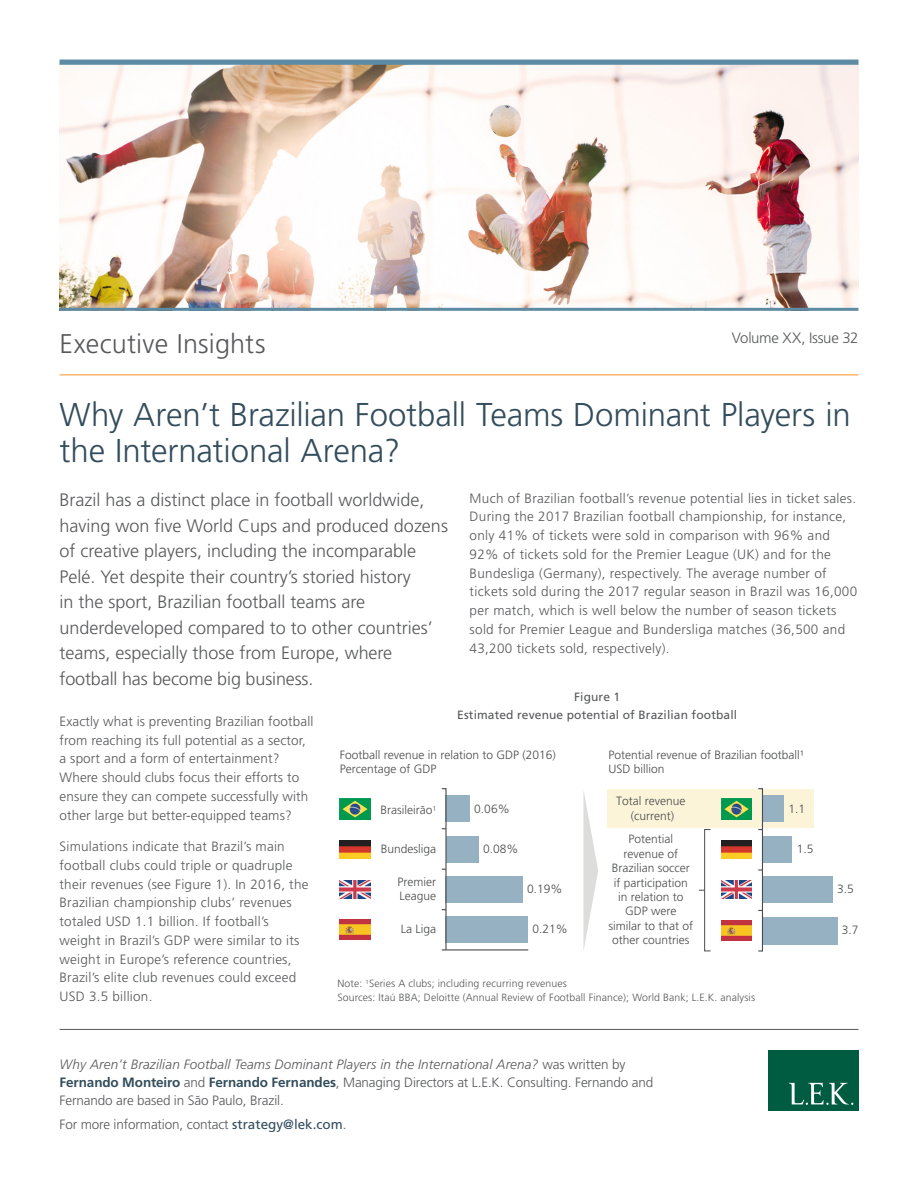
<style>
.page{position:relative;width:918px;height:1188px;background:#fff}
.page>*{position:absolute;margin:0;border:0;box-sizing:border-box;transform-origin:0 0}
.Brochure_Title{font:300 33px/36px "Frutiger";letter-spacing:-.005em;color:#334d5c}
.Exec_Insight_Head{font:300 27px "Frutiger";letter-spacing:.005em;color:#57585a}
.Intro_Para{font:300 18px/25.5px "Frutiger";color:#57585a}
.t1{font:300 15px "Frutiger";letter-spacing:-.02em;color:#57585a}
.Body_Copy{font:300 13.5px/18.8px "Frutiger";letter-spacing:.02em;color:#57585a}
.Info_line{font:300 13.5px/18px "Frutiger";letter-spacing:-.01em;color:#57585a}
.t2{font:300 12px/14.4px "Frutiger";color:#4b4c4d}
.Chart_title{font:12px "Frutiger";letter-spacing:.01em;color:#57585a}
.Chart_copy{font:300 10.5px/13.5px "Frutiger";letter-spacing:.01em;color:#57585a}
.s1{font-style:italic}
.s2{font-weight:700;color:#334d5c}
.s3{font-weight:400;color:#334d5c}
</style>
<div class="page">
<img style="left:60px;top:65px;width:798px;height:243px">
<hr style="left:60px;top:375px;width:798px;height:1px;background:#f79328">
<div style="left:60px;top:60px;width:798px;height:5px;background:#5d8ba4"></div>
<hr style="left:60px;top:308px;width:798px;height:3px;background:#5d8ba4">
<hr style="left:60px;top:1029px;width:798px;height:1px;background:#57585a">
<div style="left:768px;top:1050px;width:91px;height:61px;background:#005c41"></div>
<svg style="left:789px;top:1083px;width:65px;height:22px"></svg>
<div style="left:608px;top:789px;width:206px;height:39px;background:#fbf4d9"></div>
<div style="left:762px;top:917px;width:75px;height:28px;background:#95b1c2"></div>
<div style="left:762px;top:876px;width:71px;height:27px;background:#95b1c2"></div>
<div style="left:762px;top:836px;width:30px;height:27px;background:#95b1c2"></div>
<div style="left:762px;top:795px;width:22px;height:27px;background:#95b1c2"></div>
<div style="left:758px;top:788px;width:5px;height:164px;border:1px solid #4b4c4d"></div>
<div style="left:446px;top:916px;width:82px;height:27px;background:#95b1c2"></div>
<div style="left:446px;top:876px;width:77px;height:27px;background:#95b1c2"></div>
<div style="left:446px;top:836px;width:33px;height:27px;background:#95b1c2"></div>
<div style="left:446px;top:795px;width:24px;height:27px;background:#95b1c2"></div>
<hr style="left:446px;top:949px;width:82px;height:1px;background:#4b4c4d">
<svg style="left:441px;top:788px;width:6px;height:163px"></svg>
<svg style="left:583px;top:791px;width:15px;height:159px"></svg>
<div style="left:704px;top:829px;width:7px;height:122px;border:1px solid #4b4c4d"></div>
<img style="left:340px;top:799px;width:30px;height:20px">
<img style="left:340px;top:840px;width:30px;height:18px">
<img style="left:340px;top:919px;width:30px;height:21px">
<img style="left:340px;top:880px;width:30px;height:19px">
<img style="left:721px;top:799px;width:31px;height:20px">
<img style="left:721px;top:840px;width:31px;height:18px">
<img style="left:721px;top:921px;width:31px;height:20px">
<img style="left:721px;top:881px;width:31px;height:18px">
<p class="Exec_Insight_Head" style="left:60px;top:329px;width:207px">Executive Insights</p>
<p class="t1" style="left:732px;top:330px;width:128px">Volume XX, Issue 32</p>
<p class="Brochure_Title" style="left:60px;top:398px;width:793px">Why Aren’t Brazilian Football Teams Dominant Players in the International Arena?</p>
<p class="Intro_Para" style="left:60px;top:487px;width:390px">Brazil has a distinct place in football worldwide, having won five World Cups and produced dozens of creative players, including the incomparable Pelé. Yet despite their country’s storied history<br>in the sport, Brazilian football teams are underdeveloped compared to to other countries’ teams, especially those from Europe, where football has become big business.</p>
<p class="Body_Copy" style="left:60px;top:712px;width:255px">Exactly what is preventing Brazilian football from reaching its full potential as a sector, a sport and a form of entertainment?<br>Where should clubs focus their efforts to ensure they can compete successfully with other large but better-equipped teams?</p>
<p class="Body_Copy" style="left:60px;top:837px;width:251px">Simulations indicate that Brazil’s main football clubs could triple or quadruple their revenues (see Figure 1). In 2016, the Brazilian championship clubs’ revenues totaled USD 1.1 billion. If football’s weight in Brazil’s GDP were similar to its weight in Europe’s reference countries, Brazil’s elite club revenues could exceed USD 3.5 billion.</p>
<p class="Body_Copy" style="left:470px;top:489px;width:389px">Much of Brazilian football’s revenue potential lies in ticket sales.<br>During the 2017 Brazilian football championship, for instance, only 41% of tickets were sold in comparison with 96% and 92% of tickets sold for the Premier League (UK) and for the Bundesliga (Germany), respectively. The average number of tickets sold during the 2017 regular season in Brazil was 16,000 per match, which is well below the number of season tickets sold for Premier League and Bundersliga matches (36,500 and 43,200 tickets sold, respectively).</p>
<p class="Chart_title" style="left:574px;top:690px;width:48px">Figure 1</p>
<p class="Chart_title" style="left:457px;top:708px;width:281px">Estimated revenue potential of Brazilian football</p>
<p class="t2" style="left:340px;top:748px;width:218px">Football revenue in relation to GDP (2016)<br>Percentage of GDP</p>
<p class="t2" style="left:609px;top:748px;width:197px">Potential revenue of Brazilian football¹<br>USD billion</p>
<p class="t2" style="left:616px;top:794px;width:71px;text-align:center">Total revenue (current)</p>
<p class="t2" style="left:609px;top:832px;width:86px;text-align:center">Potential revenue of<br>Brazilian soccer if participation in relation to<br>GDP were similar to that of other countries</p>
<p class="t2" style="left:380px;top:803px;width:57px">Brasileirão<sup>1</sup></p>
<p class="t2" style="left:474px;top:801px;width:37px">0.06%</p>
<p class="t2" style="left:483px;top:842px;width:37px">0.08%</p>
<p class="t2" style="left:788px;top:801px;width:18px">1.1</p>
<p class="t2" style="left:797px;top:842px;width:18px">1.5</p>
<p class="t2" style="left:381px;top:842px;width:57px">Bundesliga</p>
<p class="t2" style="left:398px;top:875px;width:40px">Premier<br>League</p>
<p class="t2" style="left:401px;top:922px;width:37px">La Liga</p>
<p class="t2" style="left:527px;top:882px;width:37px">0.19%</p>
<p class="t2" style="left:533px;top:922px;width:37px">0.21%</p>
<p class="t2" style="left:837px;top:882px;width:18px">3.5</p>
<p class="t2" style="left:842px;top:923px;width:18px">3.7</p>
<p class="Chart_copy" style="left:338px;top:977px;width:419px">Note: <sup>1</sup>Series A clubs; including recurring revenues<br>Sources: Itaú BBA; Deloitte (Annual Review of Football Finance); World Bank; L.E.K. analysis</p>
<p class="Info_line" style="left:60px;top:1056px;width:595px"><span class="s1">Why Aren’t Brazilian Football Teams Dominant Players in the International Arena?</span> was written by<br><span class="s2">Fernando Monteiro</span> and <span class="s2">Fernando Fernandes</span>, Managing Directors at L.E.K. Consulting. Fernando and<br>Fernando are based in São Paulo, Brazil.</p>
<p class="Info_line" style="left:60px;top:1115px;width:289px">For more information, contact <span class="s3">strategy@lek.com</span>.</p>
</div>
